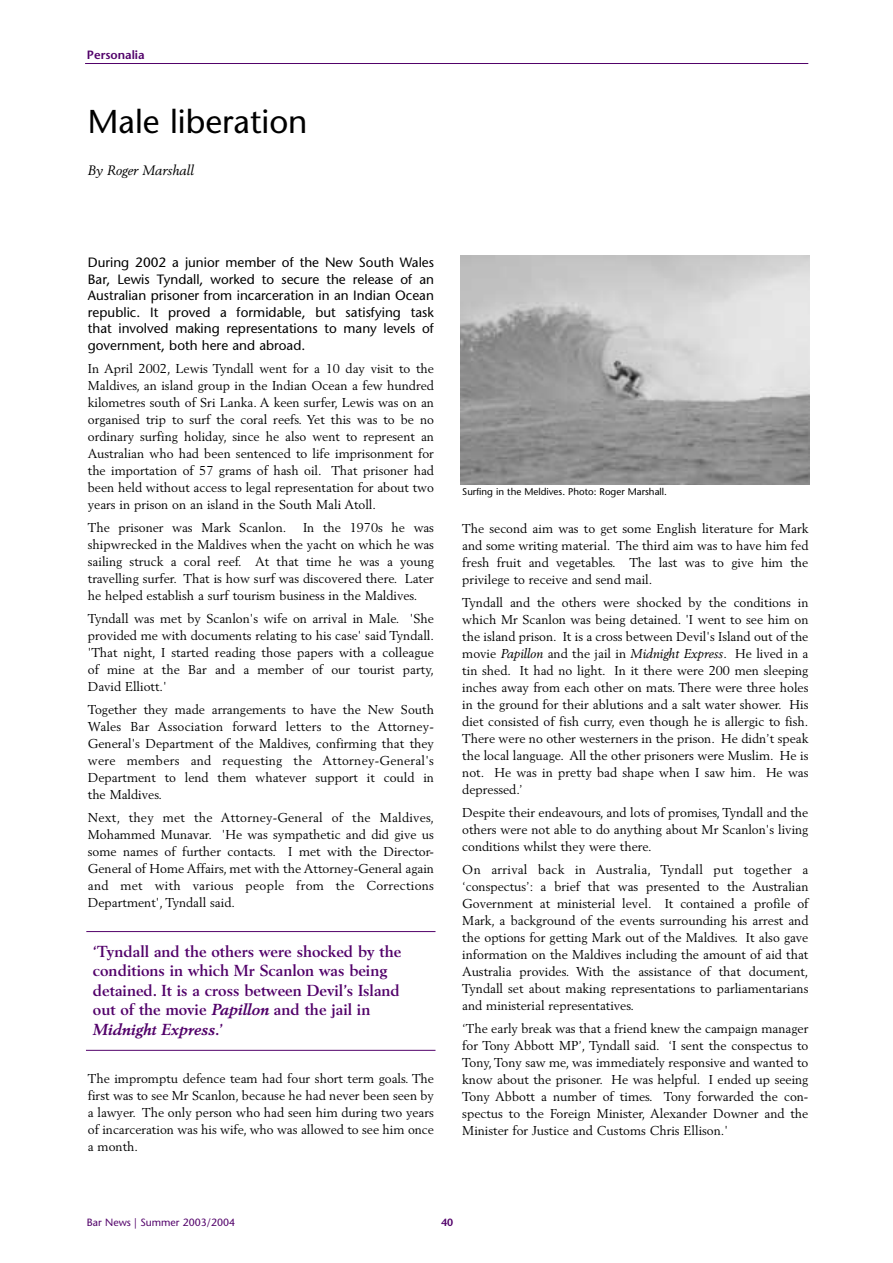
<style>
.page{position:relative;width:893px;height:1263px;background:#fff}
.page>*{position:absolute;margin:0;border:0;box-sizing:border-box;transform-origin:0 0}
.t1{font:33px "Stone Sans";color:#000}
.t2{font:700 15.75px/19.5px "Berling";color:#52026a}
.t3{font:13.5px/16.5px "Stone Sans";color:#000;text-align:justify}
.t4{font:italic 13.5px "Berling";color:#000}
.t5{font:12.75px/17px "Berling";color:#000;text-align:justify}
.t6{font:600 12px "Stone Sans";color:#52026a}
.t7{font:10.5px "Stone Sans";color:#52026a}
.t8{font:600 10.5px "Stone Sans";color:#52026a}
.t9{font:9.75px "Stone Sans";color:#000}
.s1{font-style:italic}
</style>
<div class="page">
<hr style="left:85px;top:63px;width:723px;height:1px;background:#52026a">
<hr style="left:86px;top:931px;width:349px;height:1px;background:#52026a">
<hr style="left:86px;top:1050px;width:349px;height:1px;background:#52026a">
<img style="left:460px;top:256px;width:349px;height:228px">
<p class="t6" style="left:87px;top:50px;width:59px">Personalia</p>
<h1 class="t1" style="left:88px;top:109px;width:221px">Male liberation</h1>
<p class="t4" style="left:88px;top:164px;width:107px">By Roger Marshall</p>
<p class="t3" style="left:88px;top:256px;width:347px">During 2002 a junior member of the New South Wales Bar, Lewis Tyndall, worked to secure the release of an Australian prisoner from incarceration in an Indian Ocean republic. It proved a formidable, but satisfying task that involved making representations to many levels of government, both here and abroad.</p>
<p class="t5" style="left:88px;top:361px;width:347px">In April 2002, Lewis Tyndall went for a 10 day visit to the Maldives, an island group in the Indian Ocean a few hundred kilometres south of Sri Lanka. A keen surfer, Lewis was on an organised trip to surf the coral reefs. Yet this was to be no ordinary surfing holiday, since he also went to represent an Australian who had been sentenced to life imprisonment for the importation of 57 grams of hash oil. That prisoner had been held without access to legal representation for about two years in prison on an island in the South Mali Atoll.</p>
<p class="t5" style="left:88px;top:520px;width:200px">The prisoner was Mark Scanlon.</p>
<p class="t5" style="left:88px;top:520px;width:347px;text-indent:215px">In the 1970s he was shipwrecked in the Maldives when the yacht on which he was sailing struck a coral reef. At that time he was a young travelling surfer. That is how surf was discovered there. Later he helped establish a surf tourism business in the Maldives.</p>
<p class="t5" style="left:88px;top:611px;width:347px">Tyndall was met by Scanlon's wife on arrival in Male. 'She provided me with documents relating to his case' said Tyndall. 'That night, I started reading those papers with a colleague of mine at the Bar and a member of our tourist party, David Elliott.'</p>
<p class="t5" style="left:88px;top:702px;width:347px">Together they made arrangements to have the New South Wales Bar Association forward letters to the Attorney-General's Department of the Maldives, confirming that they were members and requesting the Attorney-General's Department to lend them whatever support it could in the Maldives.</p>
<p class="t5" style="left:88px;top:810px;width:347px">Next, they met the Attorney-General of the Maldives, Mohammed Munavar. 'He was sympathetic and did give us some names of further contacts. I met with the Director-General of Home Affairs, met with the Attorney-General again and met with various people from the Corrections Department', Tyndall said.</p>
<p class="t2" style="left:93px;top:943px;width:310px">‘Tyndall and the others were shocked by the conditions in which Mr Scanlon was being detained. It is a cross between Devil’s Island out of the movie <span class="s1">Papillon</span> and the jail in <span class="s1">Midnight Express</span>.’</p>
<p class="t5" style="left:88px;top:1071px;width:347px">The impromptu defence team had four short term goals. The first was to see Mr Scanlon, because he had never been seen by a lawyer. The only person who had seen him during two years of incarceration was his wife, who was allowed to see him once a month.</p>
<p class="t9" style="left:462px;top:488px;width:206px">Surfing in the Meldives. Photo: Roger Marshall.</p>
<p class="t5" style="left:462px;top:521px;width:347px">The second aim was to get some English literature for Mark and some writing material. The third aim was to have him fed fresh fruit and vegetables. The last was to give him the privilege to receive and send mail.</p>
<p class="t5" style="left:462px;top:595px;width:347px">Tyndall and the others were shocked by the conditions in which Mr Scanlon was being detained. 'I went to see him on the island prison. It is a cross between Devil's Island out of the movie <span class="s1">Papillon</span> and the jail in <span class="s1">Midnight Express</span>. He lived in a tin shed. It had no light. In it there were 200 men sleeping inches away from each other on mats. There were three holes in the ground for their ablutions and a salt water shower. His diet consisted of fish curry, even though he is allergic to fish.<br>There were no other westerners in the prison. He didn’t speak the local language. All the other prisoners were Muslim. He is not. He was in pretty bad shape when I saw him. He was depressed.’</p>
<p class="t5" style="left:462px;top:805px;width:347px">Despite their endeavours, and lots of promises, Tyndall and the others were not able to do anything about Mr Scanlon's living conditions whilst they were there.</p>
<p class="t5" style="left:462px;top:862px;width:347px">On arrival back in Australia, Tyndall put together a ‘conspectus’: a brief that was presented to the Australian Government at ministerial level. It contained a profile of Mark, a background of the events surrounding his arrest and the options for getting Mark out of the Maldives. It also gave information on the Maldives including the amount of aid that Australia provides. With the assistance of that document, Tyndall set about making representations to parliamentarians and ministerial representatives.</p>
<p class="t5" style="left:462px;top:1021px;width:347px">‘The early break was that a friend knew the campaign manager for Tony Abbott MP’, Tyndall said. ‘I sent the conspectus to Tony, Tony saw me, was immediately responsive and wanted to know about the prisoner. He was helpful. I ended up seeing Tony Abbott a number of times. Tony forwarded the con&shy;spectus to the Foreign Minister, Alexander Downer and the Minister for Justice and Customs Chris Ellison.'</p>
<p class="t7" style="left:87px;top:1218px;width:150px">Bar News | Summer 2003/2004</p>
<p class="t8" style="left:441px;top:1218px;width:14px">40</p>
</div>
